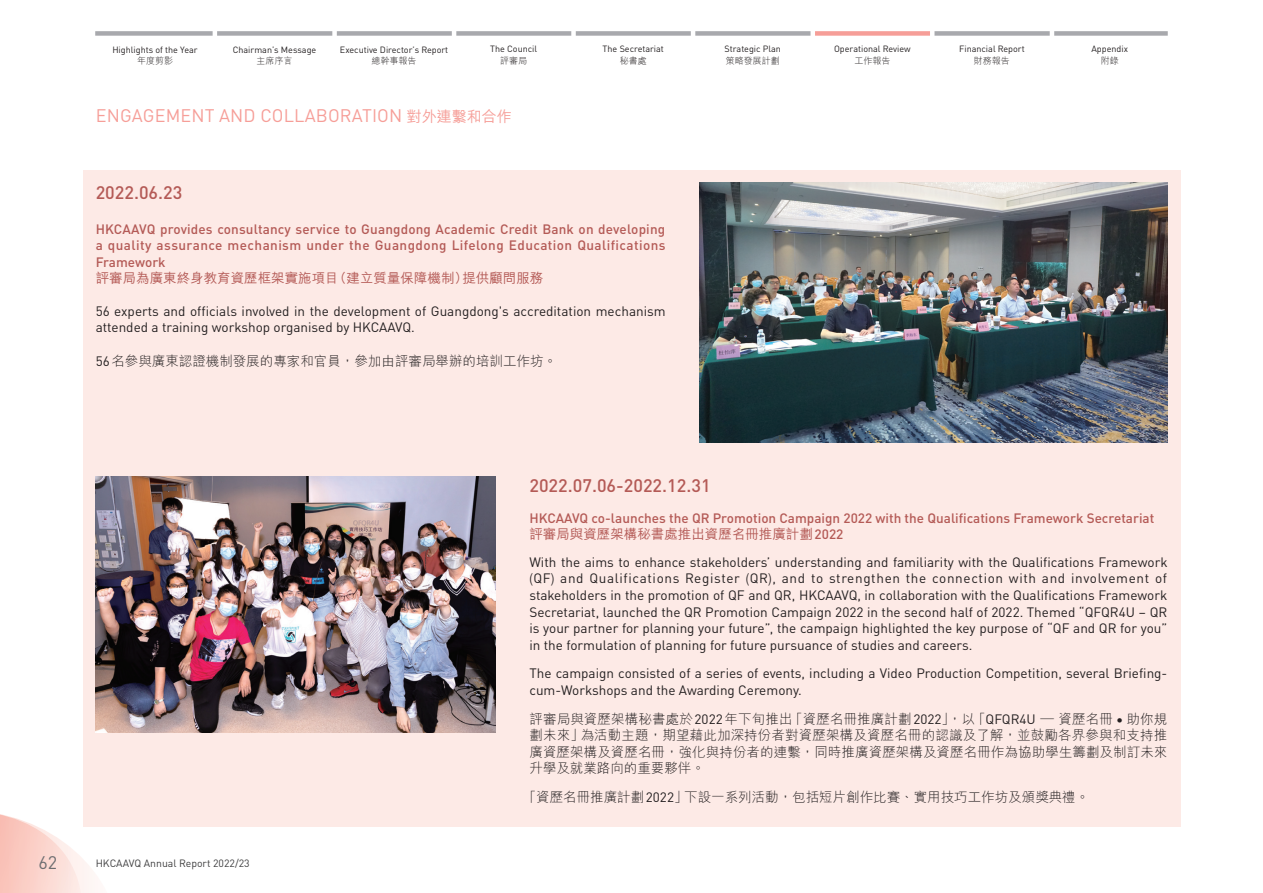
<style>
.page{position:relative;width:1263px;height:893px;background:#fff}
.page>*{position:absolute;margin:0;border:0;box-sizing:border-box;transform-origin:0 0}
.t1{font:18px "DINOT";letter-spacing:.01em;color:#f69e98}
.t2{font:500 18px "DINOT";color:#b45a56}
.t3{font:18px "DINOT";color:#6c6d70}
.t4{font:13.5px/16.5px "DINOT";color:#231f20}
.t5{font:500 13.5px/16.5px "DINOT";color:#b45a56;text-align:justify}
.t6{font:300 13.5px/16.5px "M Hei HK";color:#231f20;text-align:justify}
.t7{font:500 13.5px "M Hei HK";color:#b45a56}
.t8{font:10.5px "DINOT";color:#3e3e3f}
.t9{font:9px "DINOT";color:#231f20}
.t10{font:300 9px "M Hei HK";color:#231f20}
.s1{font-family:"M Hei HK";font-weight:500;font-size:15px}
.s2{font-family:"DINOT";font-weight:400}
.s3{font-family:"DINOT"}
.s4{font-family:"Helvetica Neue LT Std";font-weight:300}
</style>
<div class="page">
<svg style="left:0;top:814px;width:120px;height:79px"></svg>
<div style="left:334px;top:31px;width:120px;height:5px;background:#a8a9ad"></div>
<div style="left:454px;top:31px;width:119px;height:5px;background:#a8a9ad"></div>
<div style="left:573px;top:31px;width:120px;height:5px;background:#a8a9ad"></div>
<div style="left:693px;top:31px;width:120px;height:5px;background:#a8a9ad"></div>
<div style="left:932px;top:31px;width:120px;height:5px;background:#a8a9ad"></div>
<div style="left:1052px;top:31px;width:116px;height:5px;background:#a8a9ad"></div>
<div style="left:95px;top:31px;width:120px;height:5px;background:#a8a9ad"></div>
<div style="left:215px;top:31px;width:119px;height:5px;background:#a8a9ad"></div>
<div style="left:813px;top:31px;width:119px;height:5px;background:#f69e98"></div>
<hr style="left:213px;top:18px;width:4px;height:38px;background:#fff">
<div style="left:332px;top:18px;width:5px;height:38px;background:#fff"></div>
<hr style="left:452px;top:18px;width:4px;height:38px;background:#fff">
<div style="left:571px;top:18px;width:5px;height:38px;background:#fff"></div>
<div style="left:810px;top:18px;width:5px;height:38px;background:#fff"></div>
<hr style="left:691px;top:18px;width:4px;height:38px;background:#fff">
<hr style="left:930px;top:18px;width:4px;height:38px;background:#fff">
<hr style="left:1050px;top:18px;width:4px;height:38px;background:#fff">
<div style="left:83px;top:170px;width:1097px;height:656px;background:#fdeae6"></div>
<img style="left:700px;top:183px;width:467px;height:259px">
<img style="left:96px;top:476px;width:399px;height:257px">
<p class="t9" style="left:112px;top:43px;width:87px">Highlights of the Year</p>
<p class="t10" style="left:137px;top:56px;width:37px">年度剪影</p>
<p class="t9" style="left:233px;top:43px;width:85px">Chairman’s Message</p>
<p class="t10" style="left:257px;top:56px;width:37px">主席序言</p>
<p class="t9" style="left:340px;top:43px;width:110px">Executive Director’s Report</p>
<p class="t10" style="left:372px;top:56px;width:46px">總幹事報告</p>
<p class="t9" style="left:490px;top:42px;width:48px">The Council</p>
<p class="t10" style="left:500px;top:56px;width:28px">評審局</p>
<p class="t9" style="left:603px;top:42px;width:63px">The Secretariat</p>
<p class="t10" style="left:620px;top:56px;width:28px">秘書處</p>
<p class="t9" style="left:725px;top:42px;width:58px">Strategic Plan</p>
<p class="t10" style="left:726px;top:56px;width:55px">策略發展計劃</p>
<p class="t9" style="left:834px;top:42px;width:78px">Operational Review</p>
<p class="t10" style="left:854px;top:56px;width:37px">工作報告</p>
<p class="t9" style="left:959px;top:42px;width:67px">Financial Report</p>
<p class="t10" style="left:974px;top:56px;width:37px">財務報告</p>
<p class="t9" style="left:1091px;top:42px;width:38px">Appendix</p>
<p class="t10" style="left:1101px;top:56px;width:19px">附錄</p>
<h1 class="t1" style="left:96px;top:102px;width:418px">ENGAGEMENT AND COLLABORATION <span class="s1">對外連繫和合作</span></h1>
<h1 class="t2" style="left:96px;top:178px;width:88px">2022.06.23</h1>
<p class="t5" style="left:96px;top:220px;width:571px">HKCAAVQ provides consultancy service to Guangdong Academic Credit Bank on developing a quality assurance mechanism under the Guangdong Lifelong Education Qualifications Framework</p>
<p class="t7" style="left:96px;top:269px;width:449px">評審局為廣東終身教育資歷框架實施項目（建立質量保障機制）提供顧問服務</p>
<p class="t4" style="left:96px;top:302px;width:571px">56 experts and officials involved in the development of Guangdong's accreditation mechanism attended a training workshop organised by HKCAAVQ.</p>
<p class="t6" style="left:96px;top:352px;width:463px"><span class="s2">56</span>名參與廣東認證機制發展的專家和官員，參加由評審局舉辦的培訓工作坊。</p>
<h1 class="t3" style="left:38px;top:849px;width:20px">62</h1>
<p class="t8" style="left:96px;top:855px;width:156px">HKCAAVQ Annual Report 2022/23</p>
<h1 class="t2" style="left:529px;top:472px;width:183px">2022.07.06-2022.12.31</h1>
<p class="t5" style="left:529px;top:508px;width:626px">HKCAAVQ co-launches the QR Promotion Campaign 2022 with the Qualifications Framework Secretariat</p>
<p class="t7" style="left:529px;top:525px;width:315px">評審局與資歷架構秘書處推出資歷名冊推廣計劃<span class="s3">2022</span></p>
<p class="t4" style="left:529px;top:553px;width:640px;text-align:justify">With the aims to enhance stakeholders’ understanding and familiarity with the Qualifications Framework <span class="s4">(</span>QF<span class="s4">)</span> and Qualifications Register <span class="s4">(</span>QR<span class="s4">)</span>, and to strengthen the connection with and involvement of stakeholders in the promotion of QF and QR, HKCAAVQ, in collaboration with the Qualifications Framework Secretariat, launched the QR Promotion Campaign 2022 in the second half of 2022. Themed “QFQR4U – QR is your partner for planning your future”, the campaign highlighted the key purpose of “QF and QR for you” in the formulation of planning for future pursuance of studies and careers.</p>
<p class="t4" style="left:529px;top:664px;width:639px">The campaign consisted of a series of events, including a Video Production Competition, several Briefing&shy;cum-Workshops and the Awarding Ceremony.</p>
<p class="t6" style="left:529px;top:710px;width:639px">評審局與資歷架構秘書處於<span class="s2">2022</span>年下旬推出「資歷名冊推廣計劃<span class="s2">2022</span>」，以「<span class="s2">QFQR4U</span> — 資歷名冊 <span class="s2">•</span> 助你規劃未來」為活動主題，期望藉此加深持份者對資歷架構及資歷名冊的認識及了解，並鼓勵各界參與和支持推廣資歷架構及資歷名冊，強化與持份者的連繫，同時推廣資歷架構及資歷名冊作為協助學生籌劃及制訂未來升學及就業路向的重要夥伴。</p>
<p class="t6" style="left:523px;top:788px;width:568px">「資歷名冊推廣計劃<span class="s2">2022</span>」下設一系列活動，包括短片創作比賽、實用技巧工作坊及頒獎典禮。</p>
</div>
